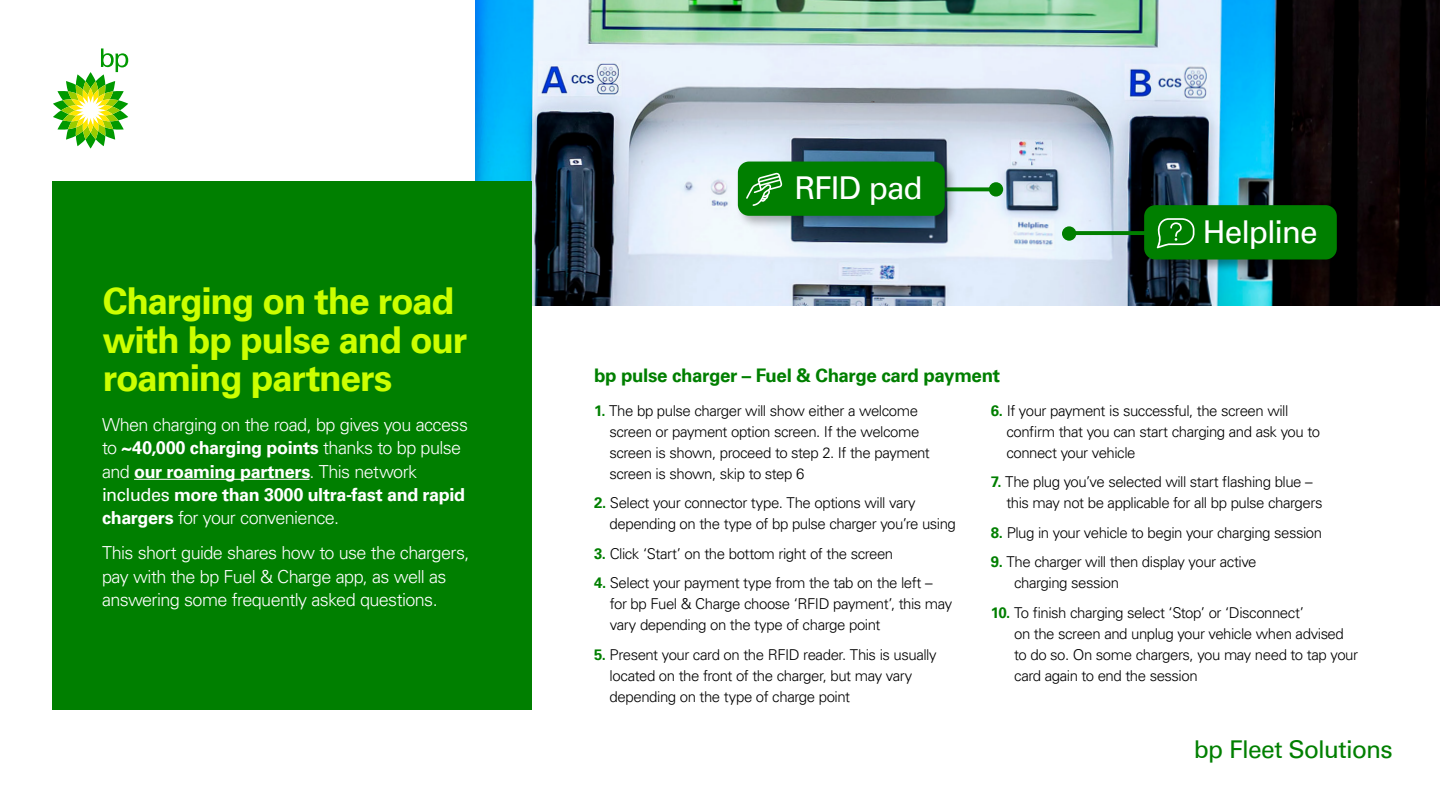
<style>
.page{position:relative;width:1440px;height:810px;background:#fff}
.page>*{position:absolute;margin:0;border:0;box-sizing:border-box;transform-origin:0 0}
.t1{font:700 37.12px/38.2px "Universfor BP";letter-spacing:-.035em;color:#cf0}
.t2{font:31.58px "Universfor BP";letter-spacing:-.03em;color:#fff}
.t3{font:31.5px "Universfor BP";letter-spacing:-.03em;color:#fff}
.t4{font:24.53px "Universfor BP";letter-spacing:-.03em;color:#007f00}
.t5{font:700 18.75px "Universfor BP";letter-spacing:-.02em;color:#007f00}
.t6{font:300 18px/23.2px "Universfor BP";letter-spacing:-.035em;color:#fff}
.t7{font:300 15px/21px "Universfor BP";letter-spacing:-.03em;color:#000}
.s1{font-weight:700}
.s2{font-weight:400}
.s3{font-weight:700;color:#007f00}
</style>
<div class="page">
<img style="left:476px;top:0;width:964px;height:306px">
<svg style="left:1076px;top:231px;width:65px;height:4px"></svg>
<svg style="left:958px;top:187px;width:31px;height:4px"></svg>
<div style="left:52px;top:182px;width:480px;height:528px;background:#007f00"></div>
<svg style="left:53px;top:48px;width:75px;height:101px"></svg>
<div style="left:735px;top:158px;width:223px;height:72px;background:#000;opacity:.3"></div>
<div style="left:738px;top:162px;width:207px;height:54px;background:#007f00;border-radius:11px"></div>
<div style="left:989px;top:182px;width:14px;height:15px;background:#007f00;border-radius:50%"></div>
<div style="left:1141px;top:202px;width:209px;height:71px;background:#000;opacity:.4"></div>
<div style="left:1144px;top:205px;width:193px;height:55px;background:#007f00;border-radius:11px"></div>
<svg style="left:1157px;top:218px;width:37px;height:30px"></svg>
<div style="left:1062px;top:226px;width:14px;height:15px;background:#007f00;border-radius:50%"></div>
<hr style="left:134px;top:479px;width:175px;height:1px;background:#fff">
<svg style="left:746px;top:173px;width:36px;height:33px"></svg>
<h1 class="t1" style="left:103px;top:282px;width:366px">Charging on the road with bp pulse and our roaming partners</h1>
<p class="t6" style="left:102px;top:413px;width:368px">When charging on the road, bp gives you access to <span class="s1">~40,000 charging points</span> thanks to bp pulse and <span class="s1">our roaming partners</span>. This network <span class="s2">includes</span> <span class="s1">more than 3000 ultra-fast and rapid chargers</span> for your convenience.</p>
<p class="t6" style="left:102px;top:541px;width:369px">This short guide shares how to use the chargers, pay with the bp Fuel &amp; Charge app, as well as answering some frequently asked questions.</p>
<h3 class="t3" style="left:794px;top:169px;width:130px">RFID pad</h3>
<h2 class="t2" style="left:1203px;top:213px;width:116px">Helpline</h2>
<p class="t5" style="left:594px;top:365px;width:408px">bp pulse charger – Fuel &amp; Charge card payment</p>
<p class="t7" style="left:609px;top:400px;width:322px;text-indent:-15px"><span class="s3">1.</span> The bp pulse charger will show either a welcome screen or payment option screen. If the welcome screen is shown, proceed to step 2. If the payment screen is shown, skip to step 6</p>
<p class="t7" style="left:609px;top:493px;width:348px;text-indent:-15px"><span class="s3">2.</span> Select your connector type. The options will vary depending on the type of bp pulse charger you’re using</p>
<p class="t7" style="left:594px;top:543px;width:301px"><span class="s3">3.</span> Click ‘Start’ on the bottom right of the screen</p>
<p class="t7" style="left:610px;top:573px;width:344px;text-indent:-16px"><span class="s3">4.</span> Select your payment type from the tab on the left – for bp Fuel &amp; Charge choose ‘RFID payment’, this may vary depending on the type of charge point</p>
<p class="t7" style="left:610px;top:644px;width:328px;text-indent:-16px"><span class="s3">5.</span> Present your card on the RFID reader. This is usually located on the front of the charger, but may vary depending on the type of charge point</p>
<p class="t7" style="left:1006px;top:400px;width:315px;text-indent:-15px"><span class="s3">6.</span> If your payment is successful, the screen will confirm that you can start charging and ask you to connect your vehicle</p>
<p class="t7" style="left:1006px;top:472px;width:318px;text-indent:-15px"><span class="s3">7.</span> The plug you’ve selected will start flashing blue – this may not be applicable for all bp pulse chargers</p>
<p class="t7" style="left:991px;top:522px;width:333px"><span class="s3">8.</span> Plug in your vehicle to begin your charging session</p>
<p class="t7" style="left:1014px;top:552px;width:244px;text-indent:-23px"><span class="s3">9.</span> The charger will then display your active charging session</p>
<p class="t7" style="left:1014px;top:602px;width:345px;text-indent:-23px"><span class="s3">10.</span> To finish charging select ‘Stop’ or ‘Disconnect’<br>on the screen and unplug your vehicle when advised to do so. On some chargers, you may need to tap your card again to end the session</p>
<h3 class="t4" style="left:1194px;top:735px;width:200px">bp Fleet Solutions</h3>
</div>
